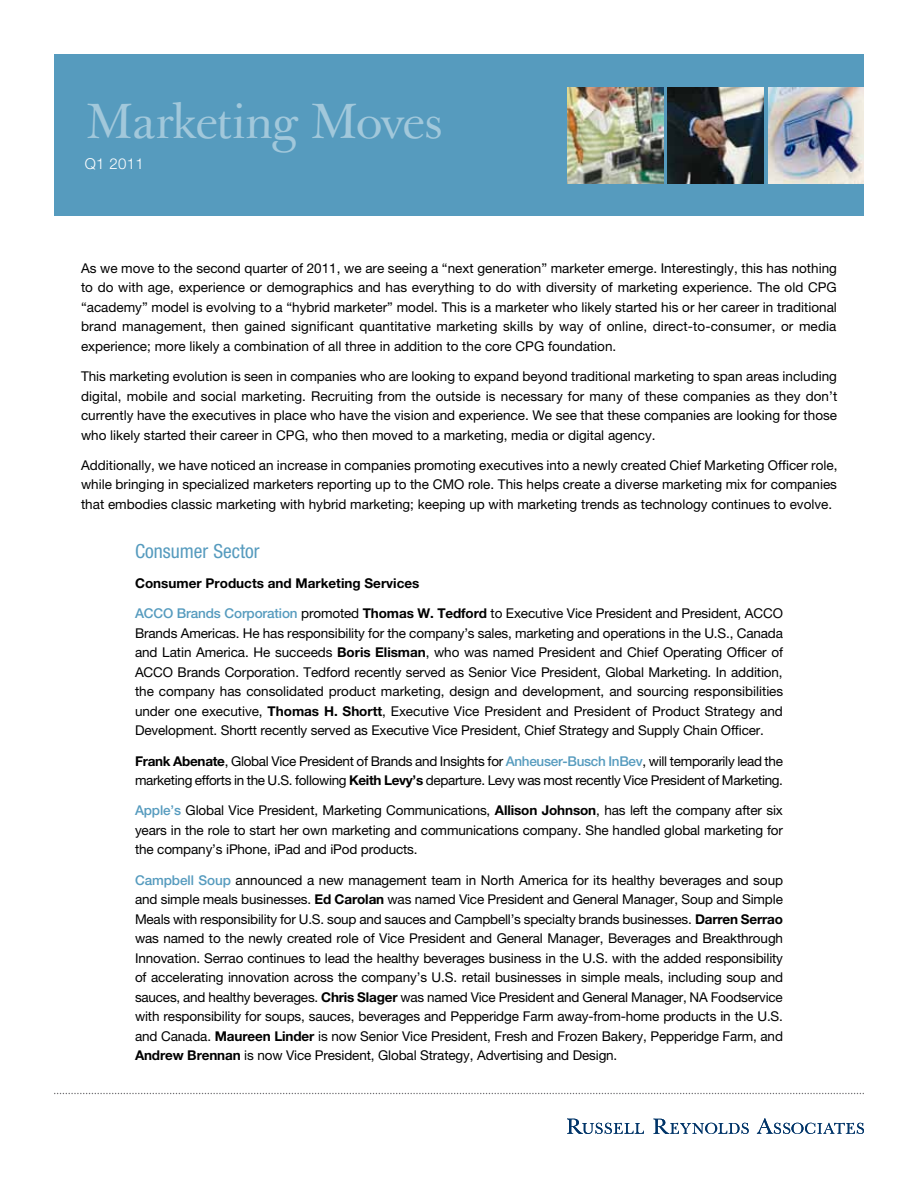
<style>
.page{position:relative;width:918px;height:1188px;background:#fff}
.page>*{position:absolute;margin:0;border:0;box-sizing:border-box;transform-origin:0 0}
.t1{font:48px "Baskerville 120 Pro";letter-spacing:-.035em;color:#a2c8db}
.t2{font:condensed 19.5px "Helvetica Neue LT Std";color:#569bbe}
.t3{font:300 15px "Helvetica Neue LT Std";letter-spacing:.025em;color:#fff}
.t4{font:13.5px/19.5px "Helvetica Neue LT Std";letter-spacing:-.01em;color:#000;text-align:justify}
.t5{font:700 13.5px "Helvetica Neue LT Std";color:#000}
.s1{font-weight:500;color:#569bbe}
.s2{font-weight:700}
</style>
<div class="page">
<div style="left:54px;top:55px;width:810px;height:161px;background:#569bbe"></div>
<svg style="left:757px;top:1118px;width:107px;height:16px"></svg>
<svg style="left:653px;top:1119px;width:96px;height:15px"></svg>
<svg style="left:567px;top:1119px;width:77px;height:15px"></svg>
<svg style="left:54px;top:1093px;width:810px;height:1px"></svg>
<img style="left:768px;top:87px;width:96px;height:96px">
<img style="left:668px;top:87px;width:96px;height:96px">
<img style="left:568px;top:87px;width:95px;height:96px">
<h1 class="t1" style="left:85px;top:91px;width:360px">Marketing Moves</h1>
<p class="t3" style="left:85px;top:155px;width:61px">Q1 2011</p>
<p class="t4" style="left:81px;top:258px;width:757px">As we move to the second quarter of 2011, we are seeing a “next generation” marketer emerge. Interestingly, this has nothing to do with age, experience or demographics and has everything to do with diversity of marketing experience. The old CPG “academy” model is evolving to a “hybrid marketer” model. This is a marketer who likely started his or her career in traditional brand management, then gained significant quantitative marketing skills by way of online, direct-to-consumer, or media experience; more likely a combination of all three in addition to the core CPG foundation.</p>
<p class="t4" style="left:81px;top:366px;width:758px">This marketing evolution is seen in companies who are looking to expand beyond traditional marketing to span areas including digital, mobile and social marketing. Recruiting from the outside is necessary for many of these companies as they don’t currently have the executives in place who have the vision and experience. We see that these companies are looking for those who likely started their career in CPG, who then moved to a marketing, media or digital agency.</p>
<p class="t4" style="left:81px;top:455px;width:758px">Additionally, we have noticed an increase in companies promoting executives into a newly created Chief Marketing Officer role, while bringing in specialized marketers reporting up to the CMO role. This helps create a diverse marketing mix for companies that embodies classic marketing with hybrid marketing; keeping up with marketing trends as technology continues to evolve.</p>
<h2 class="t2" style="left:135px;top:539px;width:126px">Consumer Sector</h2>
<p class="t5" style="left:135px;top:575px;width:286px">Consumer Products and Marketing Services</p>
<p class="t4" style="left:135px;top:604px;width:650px"><span class="s1">ACCO Brands Corporation</span> promoted <span class="s2">Thomas W. Tedford</span> to Executive Vice President and President, ACCO Brands Americas. He has responsibility for the company’s sales, marketing and operations in the U.S., Canada and Latin America. He succeeds <span class="s2">Boris Elisman</span>, who was named President and Chief Operating Officer of ACCO Brands Corporation. Tedford recently served as Senior Vice President, Global Marketing. In addition, the company has consolidated product marketing, design and development, and sourcing responsibilities under one executive, <span class="s2">Thomas H. Shortt</span>, Executive Vice President and President of Product Strategy and Development. Shortt recently served as Executive Vice President, Chief Strategy and Supply Chain Officer.</p>
<p class="t4" style="left:135px;top:751px;width:650px"><span class="s2">Frank Abenate</span>, Global Vice President of Brands and Insights for <span class="s1">Anheuser-Busch InBev</span>, will temporarily lead the marketing efforts in the U.S. following <span class="s2">Keith Levy’s</span> departure. Levy was most recently Vice President of Marketing.</p>
<p class="t4" style="left:135px;top:801px;width:650px"><span class="s1">Apple’s</span> Global Vice President, Marketing Communications, <span class="s2">Allison Johnson</span>, has left the company after six years in the role to start her own marketing and communications company. She handled global marketing for the company’s iPhone, iPad and iPod products.</p>
<p class="t4" style="left:135px;top:870px;width:650px"><span class="s1">Campbell Soup</span> announced a new management team in North America for its healthy beverages and soup and simple meals businesses. <span class="s2">Ed Carolan</span> was named Vice President and General Manager, Soup and Simple Meals with responsibility for U.S. soup and sauces and Campbell’s specialty brands businesses. <span class="s2">Darren Serrao </span>was named to the newly created role of Vice President and General Manager, Beverages and Breakthrough Innovation. Serrao continues to lead the healthy beverages business in the U.S. with the added responsibility of accelerating innovation across the company’s U.S. retail businesses in simple meals, including soup and sauces, and healthy beverages. <span class="s2">Chris Slager</span> was named Vice President and General Manager, NA Foodservice with responsibility for soups, sauces, beverages and Pepperidge Farm away-from-home products in the U.S. and Canada. <span class="s2">Maureen Linder</span> is now Senior Vice President, Fresh and Frozen Bakery, Pepperidge Farm, and <span class="s2">Andrew Brennan</span> is now Vice President, Global Strategy, Advertising and Design.</p>
</div>
